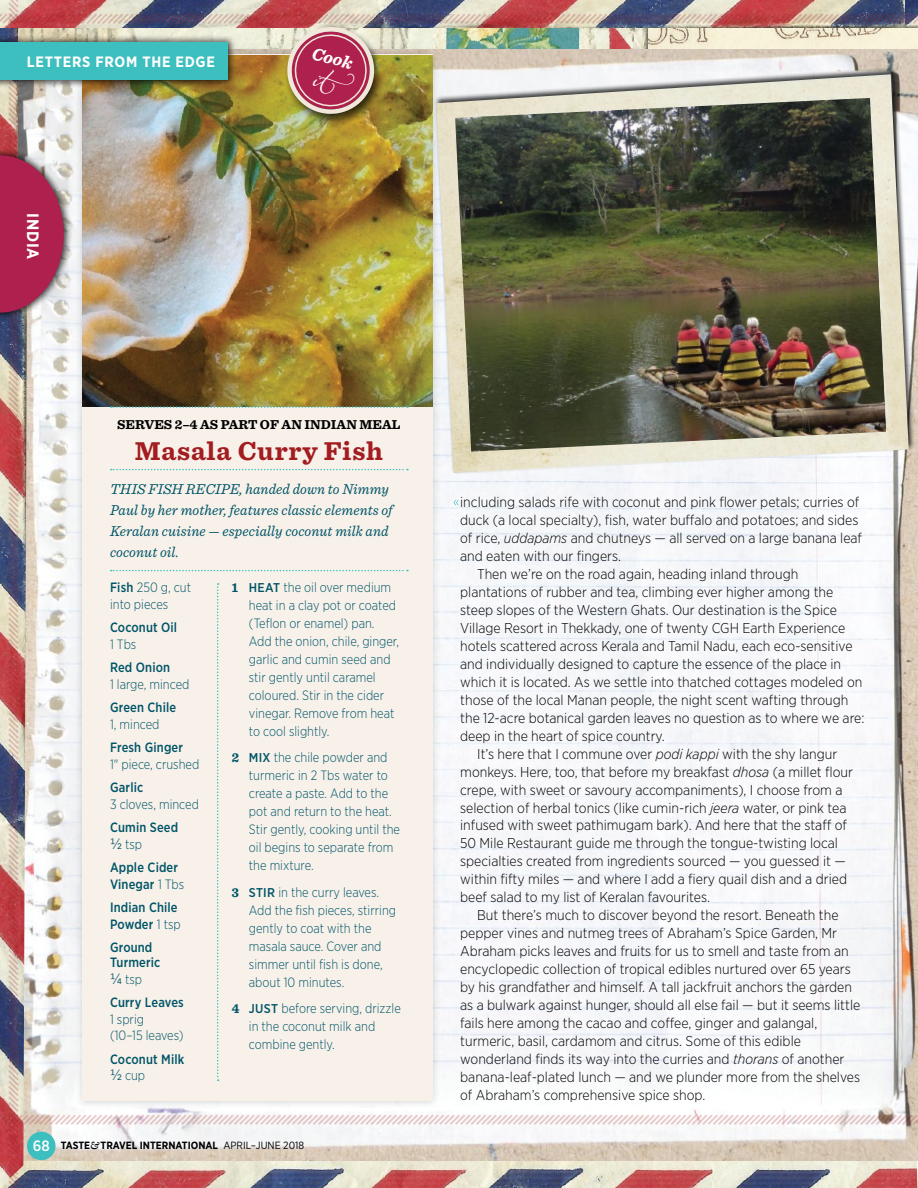
<style>
.page{position:relative;width:918px;height:1188px;background:#fff}
.page>*{position:absolute;margin:0;border:0;box-sizing:border-box;transform-origin:0 0}
.t1{font:700 27px "Sentinel";letter-spacing:.03em;color:#a21c20}
.t2{font:italic 700 18px "Sentinel";color:#fff}
.t3{font:700 16.5px "Gotham Narrow";color:#fff}
.t4{font:italic 15px/21px "Sentinel";letter-spacing:.01em;color:#005467}
.t5{font:15px "Gotham Narrow";color:#005467}
.t6{font:700 15px "Gotham Narrow";letter-spacing:.05em;color:#fff}
.t7{font:300 14.25px "Gotham Narrow";color:#000}
.t8{font:300 13.5px/18px "Gotham Narrow";color:#005467;scale:.95 1}
.t9{font:500 13.5px/16.5px "Gotham Narrow";letter-spacing:.01em;color:#005467;scale:.95 1}
.t10{font:700 13.5px "Sentinel";color:#000}
.t11{font:700 10.5px "Gotham Narrow";color:#000}
.s1{font-weight:500}
.s2{font-weight:300}
.s3{font-weight:300;font-size:13.5px}
.s4{font-family:"Sentinel";font-weight:700}
.s5{font-weight:500;font-size:12.75px}
.s6{font-weight:500;font-size:15px;color:#fff}
.s7{font-family:"Adobe Caslon Pro";font-style:italic}
.s8{font-weight:400}
.s9{font-style:italic}
</style>
<div class="page">
<img style="left:0;top:0;width:918px;height:1188px">
<p class="t6" style="left:27px;top:52px;width:190px">LETTERS FROM THE EDGE</p>
<p class="t3" style="left:43px;top:213px;width:48px;rotate:90deg">INDIA</p>
<p class="t2" style="left:316px;top:40px;width:43px;rotate:14deg">Cook</p>
<p class="t10" style="left:117px;top:414px;width:254px">SERVE S 2–4 AS PART OF AN INDIAN MEAL</p>
<p class="t1" style="left:135px;top:430px;width:250px">MASALA CURRY FISH</p>
<p class="t4" style="left:110px;top:478px;width:20px">This</p>
<p class="t4" style="left:148px;top:478px;width:11px">fish</p>
<p class="t4" style="left:186px;top:478px;width:11px">recipe</p>
<p class="t4" style="left:110px;top:478px;width:284px;text-indent:130px">, handed down to Nimmy<br>Paul by her mother, features classic elements of<br>Keralan cuisine — especially coconut milk and coconut oil.</p>
<p class="t8" style="left:110px;top:579px;width:87px;line-height:16.5px"><span class="s1">Fish</span> 250 g, cut into pieces</p>
<p class="t9" style="left:110px;top:619px;width:72px">Coconut Oil<br><span class="s2">1 Tbs</span></p>
<p class="t8" style="left:110px;top:659px;width:85px;line-height:16.5px"><span class="s1">Red Onion<br></span>1 large, minced</p>
<p class="t9" style="left:110px;top:699px;width:71px">Green Chile<br><span class="s2">1, minced</span></p>
<p class="t8" style="left:110px;top:739px;width:95px;line-height:16.5px"><span class="s1">Fresh Ginger<br></span>1" piece, crushed</p>
<p class="t8" style="left:110px;top:779px;width:95px;line-height:16.5px"><span class="s1">Garlic<br></span>3 cloves, minced</p>
<p class="t9" style="left:110px;top:819px;width:73px">Cumin Seed</p>
<p class="t5" style="left:110px;top:834px;width:34px">1/2 <span class="s3">tsp</span></p>
<p class="t9" style="left:110px;top:859px;width:80px">Apple Cider<br>Vinegar <span class="s2">1 Tbs</span></p>
<p class="t9" style="left:110px;top:899px;width:76px">Indian Chile<br>Powder <span class="s2">1 tsp</span></p>
<p class="t9" style="left:110px;top:940px;width:54px;line-height:15px">Ground<br>Turmeric</p>
<p class="t5" style="left:110px;top:969px;width:34px">1/4 <span class="s3">tsp</span></p>
<p class="t8" style="left:110px;top:994px;width:79px;line-height:16.5px"><span class="s1">Curry Leaves<br></span>1 sprig<br>(10–15 leaves)</p>
<p class="t9" style="left:110px;top:1051px;width:80px">Coconut Milk</p>
<p class="t5" style="left:110px;top:1066px;width:37px">1/2 <span class="s3">cup</span></p>
<p class="t8" style="left:249px;top:578px;width:160px;text-indent:-17px"><span class="s4">1</span> <span class="s5">H eat</span> the oil over medium heat in a clay pot or coated (Teflon or enamel) pan.<br>Add the onion, chile, ginger, garlic and cumin seed and stir gently until caramel coloured. Stir in the cider vinegar. Remove from heat to cool slightly.</p>
<p class="t8" style="left:249px;top:748px;width:161px;text-indent:-17px"><span class="s4">2</span> <span class="s5">Mix</span> the chile powder and turmeric in 2 Tbs water to create a paste. Add to the pot and return to the heat.<br>Stir gently, cooking until the oil begins to separate from the mixture.</p>
<p class="t8" style="left:249px;top:883px;width:156px;text-indent:-17px"><span class="s4">3</span> <span class="s5">Sti r</span> in the curry leaves.<br>Add the fish pieces, stirring gently to coat with the masala sauce. Cover and simmer until fish is done, about 10 minutes.</p>
<p class="t8" style="left:249px;top:999px;width:161px;text-indent:-17px"><span class="s4">4</span> <span class="s5">Just</span> before serving, drizzle in the coconut milk and combine gently.</p>
<p class="t11" style="left:33px;top:1139px;width:273px"><span class="s6">68</span> TASTE<span class="s7">&amp;</span> TRAVEL INTERNATIONAL <span class="s8">APRIL–JUNE 2018</span></p>
<p class="t7" style="left:460px;top:493px;width:401px">including salads rife with coconut and pink flower petals; curries of</p>
<p class="t7" style="left:460px;top:511px;width:400px">duck (a local specialty), fish, water buffalo and potatoes; and sides</p>
<p class="t7" style="left:460px;top:529px;width:403px">of rice, <span class="s9">uddapams</span> and chutneys — all served on a large banana leaf</p>
<p class="t7" style="left:460px;top:547px;width:162px">and eaten with our fingers.</p>
<p class="t7" style="left:477px;top:565px;width:323px">Then we’re on the road again, heading inland through</p>
<p class="t7" style="left:460px;top:583px;width:375px">plantations of rubber and tea, climbing ever higher among the</p>
<p class="t7" style="left:460px;top:601px;width:378px">steep slopes of the Western Ghats. Our destination is the Spice</p>
<p class="t7" style="left:460px;top:619px;width:387px">Village Resort in Thekkady, one of twenty CGH Earth Experience</p>
<p class="t7" style="left:460px;top:637px;width:394px">hotels scattered across Kerala and Tamil Nadu, each eco-sensitive</p>
<p class="t7" style="left:460px;top:655px;width:383px">and individually designed to capture the essence of the place in</p>
<p class="t7" style="left:460px;top:673px;width:404px">which it is located. As we settle into thatched cottages modeled on</p>
<p class="t7" style="left:460px;top:691px;width:390px">those of the local Manan people, the night scent wafting through</p>
<p class="t7" style="left:460px;top:709px;width:406px">the 12-acre botanical garden leaves no question as to where we are:</p>
<p class="t7" style="left:460px;top:727px;width:206px">deep in the heart of spice country.</p>
<p class="t7" style="left:477px;top:745px;width:362px">It’s here that I commune over <span class="s9">podi kappi</span> with the shy langur</p>
<p class="t7" style="left:460px;top:763px;width:394px">monkeys. Here, too, that before my breakfast <span class="s9">dhosa</span> (a millet flour</p>
<p class="t7" style="left:460px;top:781px;width:384px">crepe, with sweet or savoury accompaniments), I choose from a</p>
<p class="t7" style="left:460px;top:799px;width:388px">selection of herbal tonics (like cumin-rich <span class="s9">jeera</span> water, or pink tea</p>
<p class="t7" style="left:460px;top:817px;width:388px">infused with sweet pathimugam bark). And here that the staff of</p>
<p class="t7" style="left:460px;top:835px;width:379px">50 Mile Restaurant guide me through the tongue-twisting local</p>
<p class="t7" style="left:460px;top:853px;width:387px">specialties created from ingredients sourced — you guessed it —</p>
<p class="t7" style="left:460px;top:871px;width:388px">within fifty miles — and where I add a fiery quail dish and a dried</p>
<p class="t7" style="left:460px;top:889px;width:251px">beef salad to my list of Keralan favourites.</p>
<p class="t7" style="left:477px;top:907px;width:363px">But there’s much to discover beyond the resort. Beneath the</p>
<p class="t7" style="left:460px;top:925px;width:378px">pepper vines and nutmeg trees of Abraham’s Spice Garden, Mr</p>
<p class="t7" style="left:460px;top:943px;width:390px">Abraham picks leaves and fruits for us to smell and taste from an</p>
<p class="t7" style="left:460px;top:961px;width:392px">encyclopedic collection of tropical edibles nurtured over 65 years</p>
<p class="t7" style="left:460px;top:979px;width:393px">by his grandfather and himself. A tall jackfruit anchors the garden</p>
<p class="t7" style="left:460px;top:997px;width:402px">as a bulwark against hunger, should all else fail — but it seems little</p>
<p class="t7" style="left:460px;top:1015px;width:359px">fails here among the cacao and coffee, ginger and galangal,</p>
<p class="t7" style="left:460px;top:1033px;width:342px">turmeric, basil, cardamom and citrus. Some of this edible</p>
<p class="t7" style="left:460px;top:1051px;width:386px">wonderland finds its way into the curries and <span class="s9">thorans</span> of another</p>
<p class="t7" style="left:460px;top:1069px;width:401px">banana-leaf-plated lunch — and we plunder more from the shelves</p>
<p class="t7" style="left:460px;top:1087px;width:247px">of Abraham’s comprehensive spice shop.</p>
</div>
